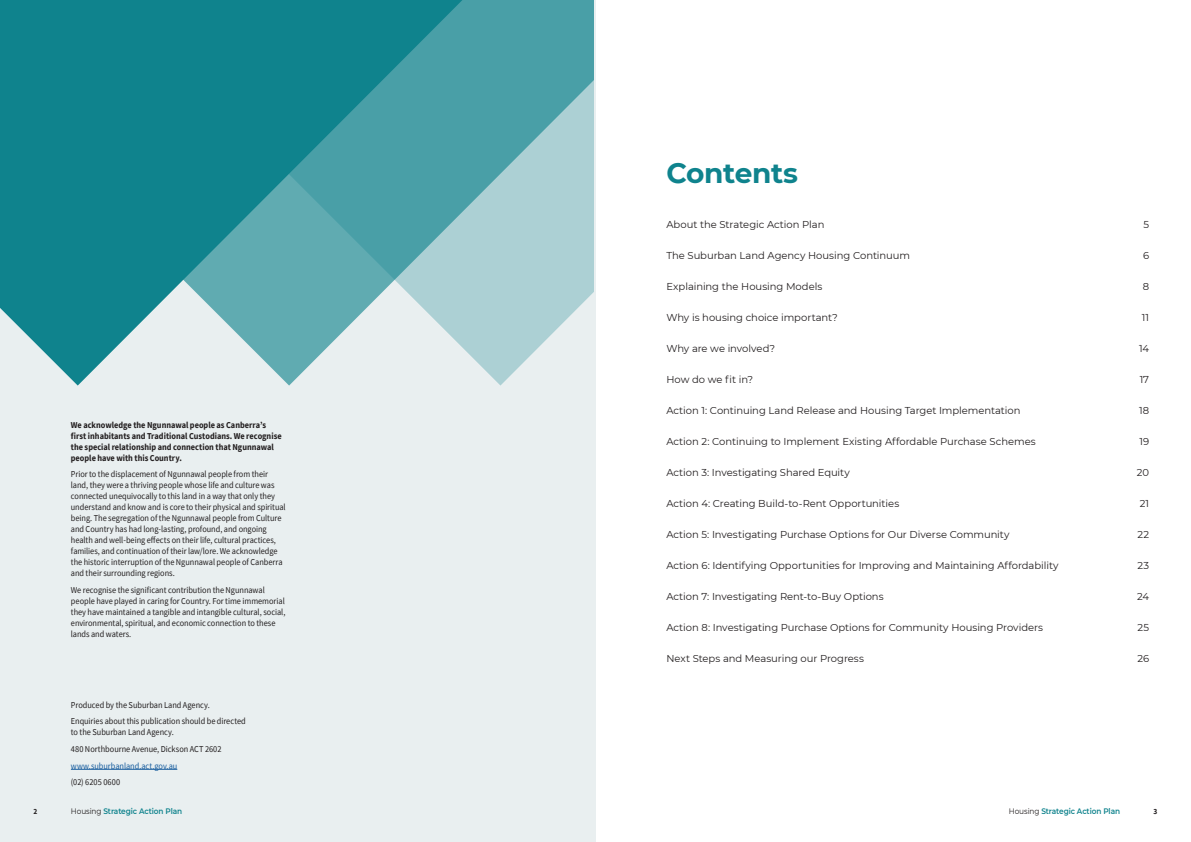
<style>
.page{position:relative;width:1191px;height:842px;background:#fff}
.page>*{position:absolute;margin:0;border:0;box-sizing:border-box;transform-origin:0 0}
.H1{font:700 28px "Montserrat";letter-spacing:-.01em;color:#0f838d}
.t1{font:10px "Montserrat";letter-spacing:-.005em;color:#231f20}
.Body_Text_Verso{font:9px/11px "Source Sans Pro";letter-spacing:-.005em;color:#231f20;scale:.92 1}
.Body_Text_Verso-2{font:700 9px/11px "Source Sans Pro";color:#231f20;scale:.92 1}
.Body_Text_Verso-3{font:9px "Source Sans Pro";letter-spacing:-.005em;color:#175d9e;scale:.92 1}
.t2{font:600 8px "Montserrat";letter-spacing:-.01em;color:#0f838d;scale:.92 1}
.t3{font:700 8px "Source Sans Pro";color:#231f20;scale:.92 1}
.s1{font-weight:400;color:#231f20}
</style>
<div class="page">
<div style="left:0;top:0;width:595px;height:842px;background:#e6edef"></div>
<svg style="left:462px;top:0;width:131px;height:386px;background:#8cc0c5"></svg>
<svg style="left:0;top:0;width:462px;height:386px"></svg>
<div style="left:0;top:0;width:251px;height:252px;background:#0f838d"></div>
<hr style="left:71px;top:769px;width:106px;height:1px;background:#175d9e">
<p class="Body_Text_Verso-2" style="left:71px;top:419px;width:231px">We acknowledge the Ngunnawal people as Canberra’s first inhabitants and Traditional Custodians. We recognise the special relationship and connection that Ngunnawal people have with this Country.</p>
<p class="Body_Text_Verso" style="left:71px;top:469px;width:235px">Prior to the displacement of Ngunnawal people from their land, they were a thriving people whose life and culture was connected unequivocally to this land in a way that only they understand and know and is core to their physical and spiritual being. The segregation of the Ngunnawal people from Culture and Country has had long-lasting, profound, and ongoing health and well-being effects on their life, cultural practices, families, and continuation of their law/lore. We acknowledge the historic interruption of the Ngunnawal people of Canberra and their surrounding regions.</p>
<p class="Body_Text_Verso" style="left:71px;top:584px;width:235px">We recognise the significant contribution the Ngunnawal people have played in caring for Country. For time immemorial they have maintained a tangible and intangible cultural, social, environmental, spiritual, and economic connection to these lands and waters.</p>
<p class="Body_Text_Verso" style="left:71px;top:699px;width:152px">Produced by the Suburban Land Agency.</p>
<p class="Body_Text_Verso" style="left:71px;top:716px;width:192px">Enquiries about this publication should be directed to the Suburban Land Agency.</p>
<p class="Body_Text_Verso" style="left:71px;top:743px;width:165px">480 Northbourne Avenue, Dickson ACT 2602</p>
<p class="Body_Text_Verso-3" style="left:71px;top:760px;width:117px">www.suburbanland.act.gov.au</p>
<p class="Body_Text_Verso" style="left:71px;top:777px;width:55px">(02) 6205 0600</p>
<h1 class="H1" style="left:666px;top:153px;width:133px">Contents</h1>
<p class="t1" style="left:666px;top:218px;width:160px">About the Strategic Action Plan</p>
<p class="t1" style="left:1143px;top:218px;width:7px">5</p>
<p class="t1" style="left:666px;top:249px;width:245px">The Suburban Land Agency Housing Continuum</p>
<p class="t1" style="left:1143px;top:249px;width:8px">6</p>
<p class="t1" style="left:666px;top:280px;width:157px">Explaining the Housing Models</p>
<p class="t1" style="left:1142px;top:280px;width:8px">8</p>
<p class="t1" style="left:666px;top:311px;width:173px">Why is housing choice important?</p>
<p class="t1" style="left:1142px;top:311px;width:9px">11</p>
<p class="t1" style="left:666px;top:342px;width:110px">Why are we involved?</p>
<p class="t1" style="left:1139px;top:342px;width:12px">14</p>
<p class="t1" style="left:666px;top:373px;width:88px">How do we fit in?</p>
<p class="t1" style="left:1139px;top:373px;width:11px">17</p>
<p class="t1" style="left:666px;top:404px;width:356px">Action 1: Continuing Land Release and Housing Target Implementation</p>
<p class="t1" style="left:1139px;top:404px;width:12px">18</p>
<p class="t1" style="left:666px;top:435px;width:371px">Action 2: Continuing to Implement Existing Affordable Purchase Schemes</p>
<p class="t1" style="left:1139px;top:435px;width:11px">19</p>
<p class="t1" style="left:666px;top:466px;width:185px">Action 3: Investigating Shared Equity</p>
<p class="t1" style="left:1137px;top:466px;width:14px">20</p>
<p class="t1" style="left:666px;top:497px;width:234px">Action 4: Creating Build-to-Rent Opportunities</p>
<p class="t1" style="left:1139px;top:497px;width:11px">21</p>
<p class="t1" style="left:666px;top:528px;width:345px">Action 5: Investigating Purchase Options for Our Diverse Community</p>
<p class="t1" style="left:1137px;top:528px;width:13px">22</p>
<p class="t1" style="left:666px;top:559px;width:394px">Action 6: Identifying Opportunities for Improving and Maintaining Affordability</p>
<p class="t1" style="left:1137px;top:559px;width:13px">23</p>
<p class="t1" style="left:666px;top:590px;width:219px">Action 7: Investigating Rent-to-Buy Options</p>
<p class="t1" style="left:1137px;top:590px;width:14px">24</p>
<p class="t1" style="left:666px;top:621px;width:378px">Action 8: Investigating Purchase Options for Community Housing Providers</p>
<p class="t1" style="left:1137px;top:621px;width:13px">25</p>
<p class="t1" style="left:666px;top:652px;width:199px">Next Steps and Measuring our Progress</p>
<p class="t1" style="left:1137px;top:652px;width:13px">26</p>
<p class="t3" style="left:33px;top:805px;width:6px">2</p>
<p class="t2" style="left:71px;top:805px;width:122px"><span class="s1">Housing</span> Strategic Action Plan</p>
<p class="t2" style="left:1008px;top:805px;width:122px"><span class="s1">Housing</span> Strategic Action Plan</p>
<p class="t3" style="left:1153px;top:805px;width:6px">3</p>
</div>
